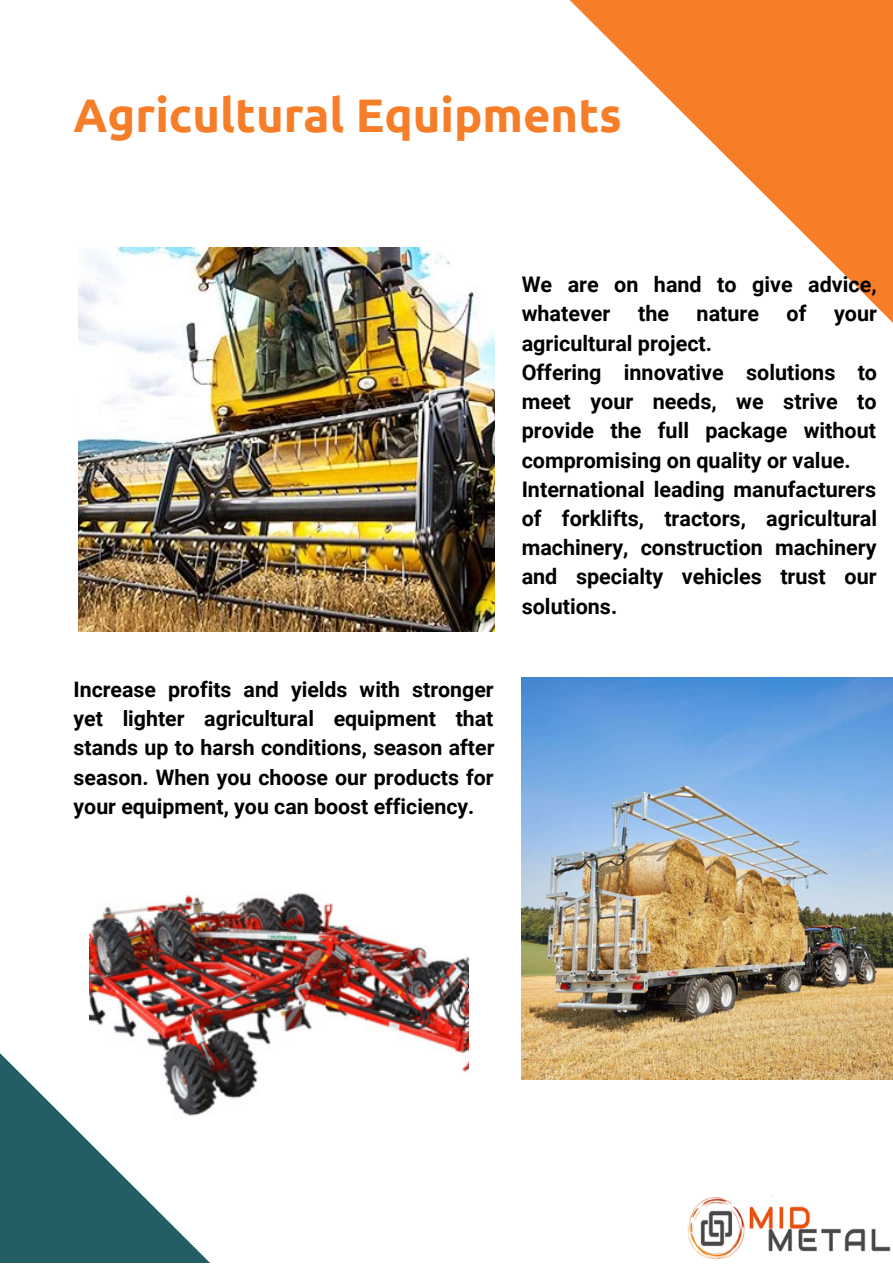
<style>
.page{position:relative;width:893px;height:1264px;background:#fff}
.page>*{position:absolute;margin:0;border:0;box-sizing:border-box;transform-origin:0 0}
.t1{font:700 47.1px "Ubuntu";color:#f67e28}
.t2{font:700 21.6px/29.2px "Roboto";color:#000}
.t3{font:700 21.3px/29.2px "Roboto";color:#000;text-align:justify}
</style>
<div class="page">
<svg style="left:569px;top:0;width:323px;height:322px"></svg>
<img style="left:521px;top:677px;width:371px;height:402px">
<img style="left:0;top:892px;width:465px;height:370px">
<img style="left:79px;top:248px;width:416px;height:383px">
<img style="left:687px;top:1195px;width:204px;height:64px">
<h1 class="t1" style="left:74px;top:88px;width:550px">Agricultural Equipments</h1>
<p class="t3" style="left:74px;top:675px;width:422px">Increase profits and yields with stronger yet lighter agricultural equipment that stands up to harsh conditions, season after season. When you choose our products for your equipment, you can boost efficiency.</p>
<p class="t2" style="left:521px;top:270px;width:356px">We are on hand to give advice, whatever</p>
<p class="t2" style="left:638px;top:299px;width:32px">the</p>
<p class="t2" style="left:696px;top:299px;width:64px">nature</p>
<p class="t2" style="left:786px;top:299px;width:21px">of</p>
<p class="t2" style="left:834px;top:299px;width:44px">your</p>
<p class="t2" style="left:521px;top:328px;width:357px">agricultural project.<br>Offering innovative solutions to meet your needs, we strive to provide the full package without compromising on quality or value.<br>International leading manufacturers of forklifts, tractors, agricultural machinery, construction machinery and specialty vehicles trust our solutions.</p>
</div>
